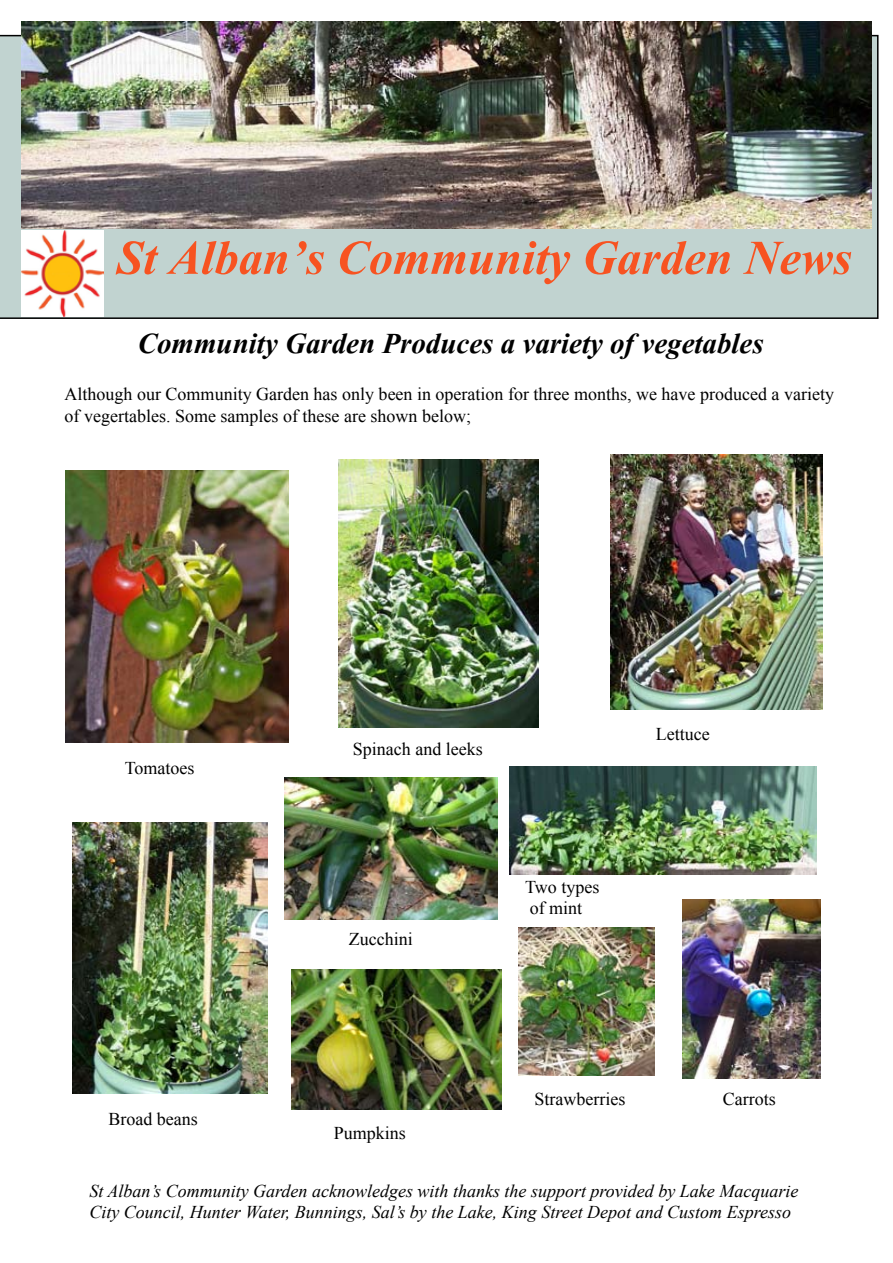
<style>
.page{position:relative;width:893px;height:1263px;background:#fff}
.page>*{position:absolute;margin:0;border:0;box-sizing:border-box;transform-origin:0 0}
.t1{font:700 60px "Vijaya";color:#f75321}
.t2{font:700 36px "Vijaya";color:#000}
.t3{font:18px/21.6px "Times New Roman";color:#000}
.t4{font:italic 18px/21.6px "Times New Roman";color:#000}
</style>
<div class="page">
<div style="left:0;top:35px;width:878px;height:284px;background:#c1d3d0"></div>
<img style="left:21px;top:231px;width:82px;height:86px">
<img style="left:21px;top:21px;width:851px;height:208px">
<img style="left:66px;top:470px;width:223px;height:272px">
<img style="left:519px;top:927px;width:135px;height:148px">
<img style="left:338px;top:459px;width:201px;height:268px">
<img style="left:72px;top:823px;width:196px;height:271px">
<img style="left:610px;top:454px;width:213px;height:255px">
<img style="left:509px;top:766px;width:307px;height:108px">
<img style="left:682px;top:899px;width:139px;height:179px">
<img style="left:291px;top:969px;width:210px;height:140px">
<img style="left:285px;top:777px;width:212px;height:142px">
<h1 class="t1" style="left:117px;top:210px;width:737px">St Alban’s Community Garden News</h1>
<h2 class="t2" style="left:138px;top:315px;width:627px">Community Garden Produces a variety of vegetables</h2>
<p class="t3" style="left:65px;top:383px;width:771px">Although our Community Garden has only been in operation for three months, we have produced a variety of vegertables. Some samples of these are shown below;</p>
<p class="t3" style="left:125px;top:756px;width:71px">Tomatoes</p>
<p class="t3" style="left:108px;top:1107px;width:91px">Broad beans</p>
<p class="t3" style="left:353px;top:737px;width:131px">Spinach and leeks</p>
<p class="t3" style="left:349px;top:928px;width:65px">Zucchini</p>
<p class="t3" style="left:525px;top:876px;width:76px">Two types of mint</p>
<p class="t3" style="left:656px;top:722px;width:55px">Lettuce</p>
<p class="t3" style="left:334px;top:1122px;width:74px">Pumpkins</p>
<p class="t3" style="left:534px;top:1088px;width:92px">Strawberries</p>
<p class="t3" style="left:723px;top:1088px;width:54px">Carrots</p>
<p class="t4" style="left:89px;top:1179px;width:710px">St Alban’s Community Garden acknowledges with thanks the support provided by Lake Macquarie<br>City Council, Hunter Water, Bunnings, Sal’s by the Lake, King Street Depot and Custom Espresso</p>
</div>
